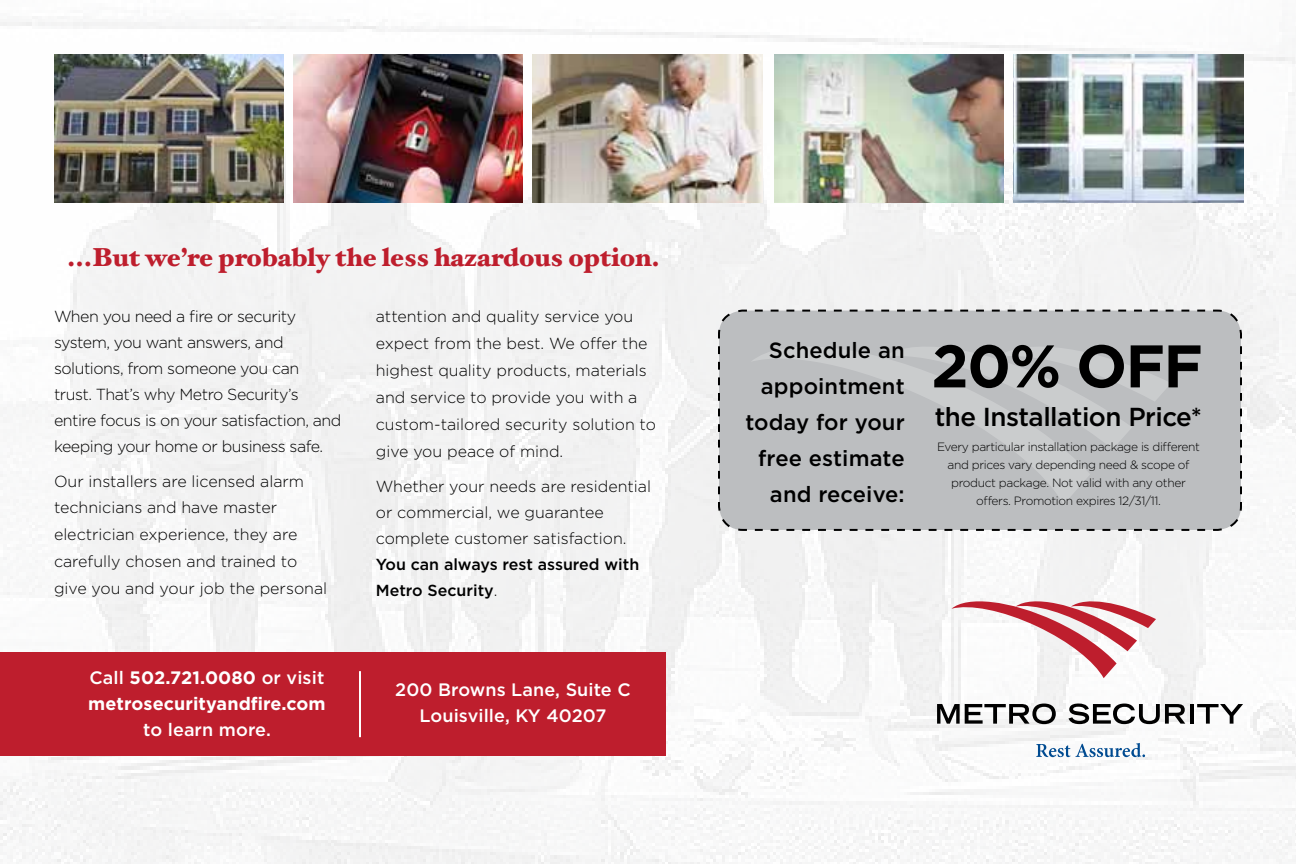
<style>
.page{position:relative;width:1296px;height:864px;background:#fff}
.page>*{position:absolute;margin:0;border:0;box-sizing:border-box;transform-origin:0 0}
.t1{font:700 60px "Gotham";color:#000}
.t2{font:900 26px "Hoefler Text";color:#be1e2d}
.t3{font:500 26px "Gotham";letter-spacing:-.02em;color:#000}
.t4{font:500 22px/36px "Gotham";letter-spacing:.005em;color:#000;text-align:right}
.t5{font:500 18px/26px "Gotham";letter-spacing:.005em;color:#fff;text-align:center}
.t6{font:700 18px/26px "Gotham";letter-spacing:.005em;color:#fff}
.t7{font:300 16px/27px "Gotham";color:#000}
.t8{font:300 16px/26px "Gotham";letter-spacing:-.03em;color:#000}
.t9{font:500 16px/26px "Gotham";color:#000}
.t10{font:300 12px/18px "Gotham";letter-spacing:-.03em;color:#000;text-align:center}
.s1{font-weight:500}
.s2{font-weight:300}
</style>
<div class="page">
<img style="left:0;top:19px;width:1296px;height:845px">
<div style="left:0;top:652px;width:666px;height:104px;background:#be1e2d"></div>
<svg style="left:951px;top:595px;width:205px;height:83px"></svg>
<svg style="left:937px;top:704px;width:119px;height:20px"></svg>
<svg style="left:1069px;top:704px;width:116px;height:20px"></svg>
<hr style="left:1190px;top:704px;width:4px;height:20px;background:#000">
<svg style="left:1197px;top:704px;width:46px;height:20px"></svg>
<svg style="left:1036px;top:743px;width:109px;height:14px"></svg>
<img style="left:54px;top:54px;width:230px;height:148px">
<img style="left:293px;top:54px;width:230px;height:148px">
<img style="left:532px;top:54px;width:230px;height:149px">
<img style="left:1013px;top:54px;width:230px;height:149px">
<img style="left:774px;top:55px;width:230px;height:148px">
<svg style="left:717px;top:309px;width:526px;height:223px;background:#b9bbbd"></svg>
<svg style="left:751px;top:345px;width:339px;height:160px;background:#bdbfc1"></svg>
<svg style="left:882px;top:345px;width:289px;height:104px;background:#c1c3c5"></svg>
<hr style="left:359px;top:671px;width:2px;height:66px;background:#fff">
<h2 class="t2" style="left:67px;top:242px;width:594px">...But we’re probably the less hazardous option.</h2>
<p class="t8" style="left:54px;top:303px;width:289px">When you need a fire or security system, you want answers, and solutions, from someone you can<br>trust. That’s why Metro Security’s entire focus is on your satisfaction, and keeping your home or business safe.</p>
<p class="t7" style="left:54px;top:468px;width:275px">Our installers are licensed alarm technicians and have master electrician experience, they are carefully chosen and trained to give you and your job the personal</p>
<p class="t6" style="left:88px;top:664px;width:239px"><span class="s1">Call</span> 502.721.0080 <span class="s1">or visit </span>metrosecurityandfire.com</p>
<p class="t5" style="left:143px;top:716px;width:129px">to learn more.</p>
<p class="t7" style="left:376px;top:303px;width:282px">attention and quality service you expect from the best. We offer the highest quality products, materials and service to provide you with a custom-tailored security solution to give you peace of mind.</p>
<p class="t7" style="left:376px;top:473px;width:277px;line-height:26px">Whether your needs are residential or commercial, we guarantee complete customer satisfaction.</p>
<p class="t9" style="left:376px;top:551px;width:265px">You can always rest assured with<br>Metro Security<span class="s2">.</span></p>
<p class="t5" style="left:395px;top:677px;width:237px">200 Browns Lane, Suite C<br>Louisville, KY 40207</p>
<h3 class="t4" style="left:745px;top:332px;width:161px">Schedule an appointment today for your free estimate and receive:</h3>
<h1 class="t1" style="left:931px;top:326px;width:273px">20% OFF</h1>
<h2 class="t3" style="left:935px;top:400px;width:269px">the Installation Price*</h2>
<p class="t10" style="left:937px;top:437px;width:265px">Every particular installation package is different and prices vary depending need &amp; scope of product package. Not valid with any other offers. Promotion expires 12/31/11.</p>
</div>
